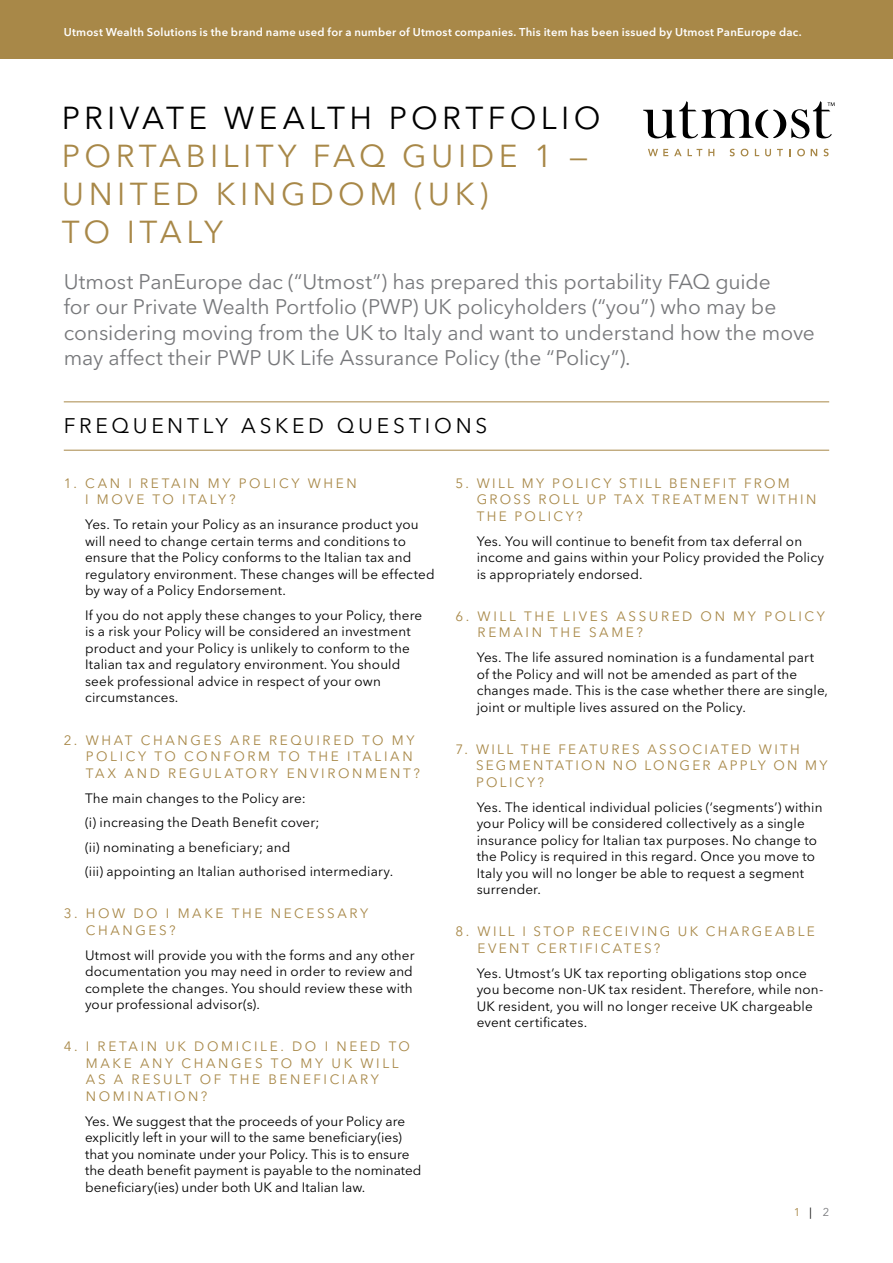
<style>
.page{position:relative;width:893px;height:1263px;background:#fff}
.page>*{position:absolute;margin:0;border:0;box-sizing:border-box;transform-origin:0 0}
.t1{font:31.5px/37.8px "Avenir Next LT Pro";letter-spacing:.14em;color:#a88848}
.t2{font:31.5px "Avenir Next LT Pro";letter-spacing:.14em;color:#000}
.t3{font:21px/25.5px "Avenir Next LT Pro";letter-spacing:-.005em;color:#77787b}
.t4{font:21px "Avenir Next LT Pro";letter-spacing:.18em;color:#000}
.t5{font:13.5px/16.5px "Avenir Next LT Pro";letter-spacing:.01em;color:#000}
.t6{font:13.5px/16.5px "Avenir Next LT Pro";letter-spacing:.195em;color:#a88848}
.t7{font:600 11.25px "Avenir Next LT Pro";letter-spacing:.02em;color:#fff}
.t8{font:11.25px "Avenir Next LT Pro";color:#a88848}
.s1{font-family:"Minion Pro";color:#000}
.s2{color:#77787b}
</style>
<div class="page">
<div style="left:0;top:0;width:893px;height:58px;background:#a88848"></div>
<svg style="left:643px;top:101px;width:191px;height:37px"></svg>
<svg style="left:648px;top:149px;width:20px;height:7px"></svg>
<svg style="left:674px;top:149px;width:8px;height:7px"></svg>
<svg style="left:688px;top:149px;width:14px;height:7px"></svg>
<svg style="left:708px;top:149px;width:6px;height:7px"></svg>
<svg style="left:730px;top:149px;width:5px;height:7px"></svg>
<svg style="left:741px;top:149px;width:7px;height:7px"></svg>
<svg style="left:755px;top:149px;width:4px;height:7px"></svg>
<svg style="left:765px;top:149px;width:6px;height:7px"></svg>
<svg style="left:777px;top:149px;width:6px;height:7px"></svg>
<svg style="left:789px;top:149px;width:2px;height:7px"></svg>
<svg style="left:797px;top:149px;width:8px;height:7px"></svg>
<svg style="left:811px;top:149px;width:6px;height:7px"></svg>
<svg style="left:823px;top:149px;width:6px;height:7px"></svg>
<hr style="left:64px;top:401px;width:765px;height:1px;background:#a88848">
<hr style="left:64px;top:450px;width:765px;height:1px;background:#a88848">
<p class="t7" style="left:64px;top:25px;width:739px">Utmost Wealth Solutions is the brand name used for a number of Utmost companies. This item has been issued by Utmost PanEurope dac.</p>
<h1 class="t2" style="left:62px;top:99px;width:540px">PRIVATE WEALTH PORTFOLIO</h1>
<h1 class="t1" style="left:62px;top:137px;width:528px">PORTABILITY FAQ GUIDE 1 —<br>UNITED KINGDOM (UK)<br>TO ITALY</h1>
<p class="t3" style="left:64px;top:268px;width:753px">Utmost PanEurope dac (“Utmost”) has prepared this portability FAQ guide<br>for our Private Wealth Portfolio (PWP) UK policyholders (“you”) who may be considering moving from the UK to Italy and want to understand how the move may affect their PWP UK Life Assurance Policy (the “Policy”).</p>
<h2 class="t4" style="left:64px;top:413px;width:423px">FREQUENTLY ASKED QUES TIONS</h2>
<p class="t6" style="left:64px;top:475px;width:46px">1. Can</p>
<p class="t6" style="left:128px;top:475px;width:23px">I retain</p>
<p class="t6" style="left:208px;top:475px;width:12px">my</p>
<p class="t6" style="left:239px;top:475px;width:22px">Policy</p>
<p class="t6" style="left:308px;top:475px;width:13px">when</p>
<p class="t6" style="left:85px;top:491px;width:25px">I move</p>
<p class="t6" style="left:153px;top:491px;width:12px">to</p>
<p class="t6" style="left:182px;top:491px;width:17px">Italy</p>
<p class="t6" style="left:229px;top:491px;width:8px">?</p>
<p class="t5" style="left:85px;top:516px;width:351px">Yes. To retain your Policy as an insurance product you will need to change certain terms and conditions to ensure that the Policy conforms to the Italian tax and regulatory environment. These changes will be effected by way of a Policy Endorsement.</p>
<p class="t5" style="left:85px;top:607px;width:339px">If you do not apply these changes to your Policy, there is a risk your Policy will be considered an investment product and your Policy is unlikely to conform to the Italian tax and regulatory environment. You should seek professional advice in respect of your own circumstances.</p>
<p class="t6" style="left:64px;top:731px;width:49px">2. What</p>
<p class="t6" style="left:141px;top:731px;width:13px">change</p>
<p class="t6" style="left:214px;top:731px;width:27px">s are</p>
<p class="t6" style="left:269px;top:731px;width:12px">required</p>
<p class="t6" style="left:362px;top:731px;width:12px">to</p>
<p class="t6" style="left:392px;top:731px;width:12px">my</p>
<p class="t6" style="left:86px;top:748px;width:22px">Policy</p>
<p class="t6" style="left:155px;top:748px;width:12px">to</p>
<p class="t6" style="left:184px;top:748px;width:13px">conform</p>
<p class="t6" style="left:278px;top:748px;width:12px">to</p>
<p class="t6" style="left:308px;top:748px;width:11px">the</p>
<p class="t6" style="left:347px;top:748px;width:17px">Italian</p>
<p class="t6" style="left:86px;top:764px;width:52px">ta xand</p>
<p class="t6" style="left:168px;top:764px;width:12px">regulatory</p>
<p class="t6" style="left:287px;top:764px;width:13px">environment</p>
<p class="t6" style="left:413px;top:764px;width:8px">?</p>
<p class="t5" style="left:85px;top:785px;width:310px;line-height:24.6px">The main changes to the Policy are:<br>(i) increasing the Death Benefit cover;<br>(ii) nominating a beneficiary; and<br>(iii) appointing an Italian authorised intermediary.</p>
<p class="t6" style="left:64px;top:905px;width:49px">3. How</p>
<p class="t6" style="left:133px;top:905px;width:13px">do</p>
<p class="t6" style="left:166px;top:905px;width:24px">I make</p>
<p class="t6" style="left:232px;top:905px;width:11px">the</p>
<p class="t6" style="left:271px;top:905px;width:12px">nece</p>
<p class="t6" style="left:317px;top:905px;width:32px">ssary</p>
<p class="t6" style="left:86px;top:922px;width:13px">change</p>
<p class="t6" style="left:159px;top:922px;width:18px">s?</p>
<p class="t5" style="left:85px;top:947px;width:331px">Utmost will provide you with the forms and any other documentation you may need in order to review and complete the changes. You should review these with your professional advisor(s).</p>
<p class="t6" style="left:86px;top:1038px;width:326px;text-indent:-22px">4. I RETAIN UK DOMICILE. DO I NEED TO<br>MAKE ANY CHANGES TO MY UK WILL<br>AS A RESULT OF THE BENEFICIARY<br>NOMINATION?</p>
<p class="t5" style="left:85px;top:1113px;width:338px">Yes. We suggest that the proceeds of your Policy are explicitly left in your will to the same beneficiary(ies) that you nominate under your Policy. This is to ensure the death benefit payment is payable to the nominated beneficiary(ies) under both UK and Italian law.</p>
<p class="t6" style="left:455px;top:475px;width:45px">5. Will</p>
<p class="t6" style="left:522px;top:475px;width:12px">my</p>
<p class="t6" style="left:552px;top:475px;width:21px">Policy</p>
<p class="t6" style="left:619px;top:475px;width:20px">still</p>
<p class="t6" style="left:669px;top:475px;width:11px">benefit</p>
<p class="t6" style="left:744px;top:475px;width:12px">from</p>
<p class="t6" style="left:477px;top:491px;width:13px">gro</p>
<p class="t6" style="left:513px;top:491px;width:36px">ss roll</p>
<p class="t6" style="left:587px;top:491px;width:10px">up</p>
<p class="t6" style="left:614px;top:491px;width:50px">ta xtreatment</p>
<p class="t6" style="left:757px;top:491px;width:11px">within</p>
<p class="t6" style="left:477px;top:508px;width:11px">the</p>
<p class="t6" style="left:514px;top:508px;width:21px">Policy</p>
<p class="t6" style="left:576px;top:508px;width:8px">?</p>
<p class="t5" style="left:477px;top:533px;width:349px">Yes. You will continue to benefit from tax deferral on income and gains within your Policy provided the Policy is appropriately endorsed.</p>
<p class="t6" style="left:455px;top:608px;width:46px">6. Will</p>
<p class="t6" style="left:524px;top:608px;width:11px">the</p>
<p class="t6" style="left:563px;top:608px;width:10px">live</p>
<p class="t6" style="left:600px;top:608px;width:60px">s assured</p>
<p class="t6" style="left:701px;top:608px;width:13px">on</p>
<p class="t6" style="left:733px;top:608px;width:12px">my</p>
<p class="t6" style="left:764px;top:608px;width:22px">Policy</p>
<p class="t6" style="left:478px;top:624px;width:12px">remain</p>
<p class="t6" style="left:550px;top:624px;width:11px">the</p>
<p class="t6" style="left:589px;top:624px;width:23px">same</p>
<p class="t6" style="left:636px;top:624px;width:8px">?</p>
<p class="t5" style="left:477px;top:649px;width:353px">Yes. The life assured nomination is a fundamental part of the Policy and will not be amended as part of the changes made. This is the case whether there are single, joint or multiple lives assured on the Policy.</p>
<p class="t6" style="left:455px;top:741px;width:44px">7. Will</p>
<p class="t6" style="left:521px;top:741px;width:11px">the</p>
<p class="t6" style="left:558px;top:741px;width:11px">feature</p>
<p class="t6" style="left:632px;top:741px;width:58px">s associated</p>
<p class="t6" style="left:759px;top:741px;width:11px">with</p>
<p class="t6" style="left:476px;top:757px;width:22px">segmentation</p>
<p class="t6" style="left:613px;top:757px;width:13px">no</p>
<p class="t6" style="left:645px;top:757px;width:12px">longer</p>
<p class="t6" style="left:718px;top:757px;width:11px">apply</p>
<p class="t6" style="left:773px;top:757px;width:13px">on</p>
<p class="t6" style="left:805px;top:757px;width:12px">my</p>
<p class="t6" style="left:476px;top:774px;width:21px">Policy</p>
<p class="t6" style="left:537px;top:774px;width:8px">?</p>
<p class="t5" style="left:477px;top:799px;width:347px">Yes. The identical individual policies (‘segments’) within your Policy will be considered collectively as a single insurance policy for Italian tax purposes. No change to the Policy is required in this regard. Once you move to Italy you will no longer be able to request a segment surrender.</p>
<p class="t6" style="left:455px;top:923px;width:46px">8. Will</p>
<p class="t6" style="left:522px;top:923px;width:33px">I stop</p>
<p class="t6" style="left:582px;top:923px;width:11px">receiving</p>
<p class="t6" style="left:678px;top:923px;width:40px">UK chargeable</p>
<p class="t6" style="left:478px;top:940px;width:12px">event</p>
<p class="t6" style="left:537px;top:940px;width:11px">certificate</p>
<p class="t6" style="left:644px;top:940px;width:18px">s?</p>
<p class="t5" style="left:477px;top:965px;width:348px">Yes. Utmost’s UK tax reporting obligations stop once you become non-UK tax resident. Therefore, while non-UK resident, you will no longer receive UK chargeable event certificates.</p>
<p class="t8" style="left:794px;top:1205px;width:37px">1<span class="s1">|</span><span class="s2">2</span></p>
</div>
